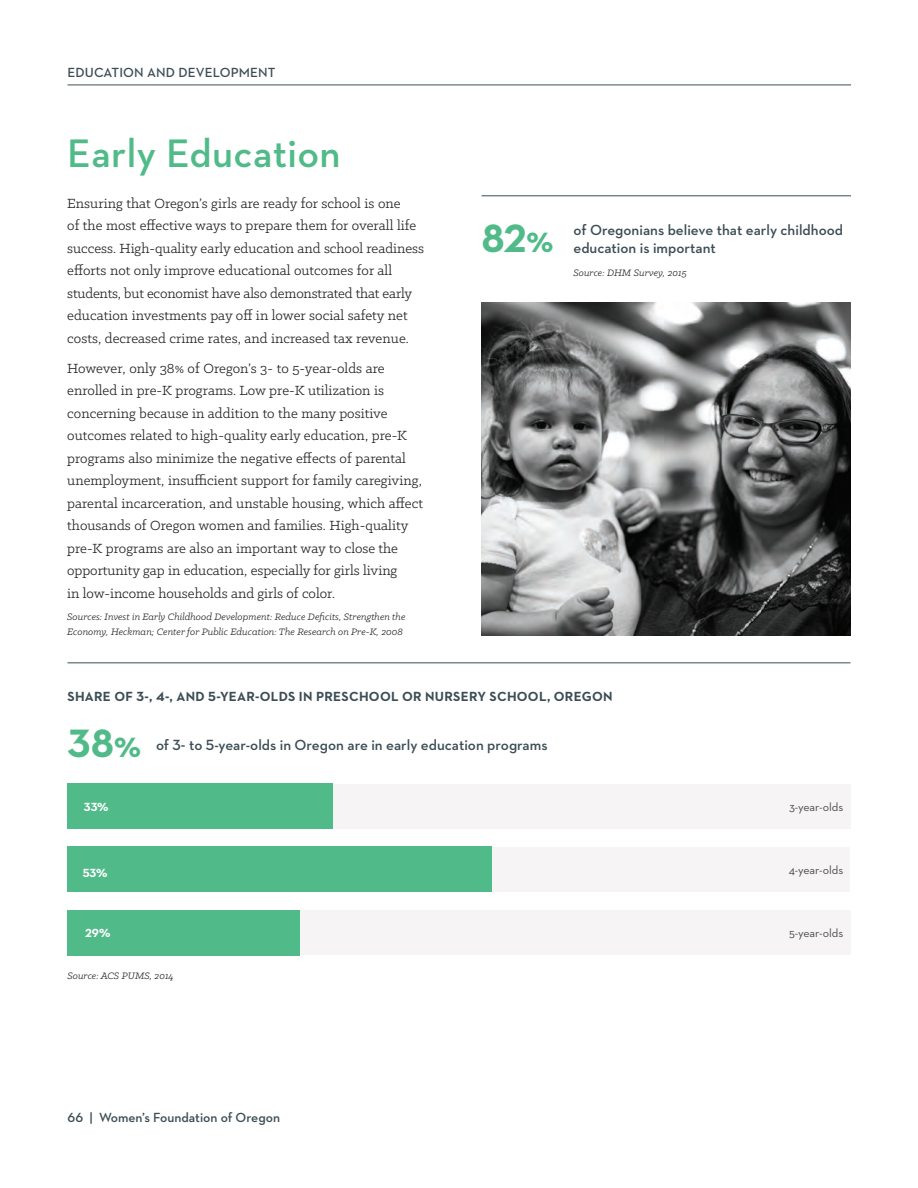
<style>
.page{position:relative;width:918px;height:1188px;background:#fff}
.page>*{position:absolute;margin:0;border:0;box-sizing:border-box;transform-origin:0 0}
.t1{font:600 40.5px "Neutraface 2 Text";letter-spacing:.01em;color:#50bb89}
.t2{font:700 40.2px "Neutraface 2 Text";color:#50bb89}
.t3{font:15px/22.5px "Klinic Slab";letter-spacing:.005em;color:#231f20}
.t4{font:600 15px/18px "Neutraface 2 Text";color:#3c4d55}
.t5{font:700 13.5px "Neutraface 2 Text";letter-spacing:.02em;color:#3c4d55}
.t6{font:600 13.5px "Neutraface 2 Text";color:#3c4d55}
.t7{font:12px "Neutraface 2 Text";color:#4b4c4d}
.t8{font:700 12px "Neutraface 2 Text";color:#fff}
.t9{font:italic 10.5px/15px "Klinic Slab";letter-spacing:.005em;color:#231f20}
.s1{font-size:28.35px}
.s2{font-weight:700;font-size:40.2px;color:#50bb89}
.s3{font-weight:700;font-size:28.35px;color:#50bb89}
</style>
<div class="page">
<hr style="left:68px;top:662px;width:782px;height:1px;background:#3c4d55">
<div style="left:68px;top:784px;width:782px;height:44px;background:#f6f4f4"></div>
<div style="left:68px;top:783px;width:265px;height:46px;background:#50bb89"></div>
<div style="left:69px;top:910px;width:781px;height:45px;background:#f6f4f4"></div>
<div style="left:68px;top:910px;width:232px;height:45px;background:#50bb89"></div>
<div style="left:68px;top:847px;width:782px;height:45px;background:#f6f4f4"></div>
<div style="left:68px;top:847px;width:424px;height:45px;background:#50bb89"></div>
<hr style="left:482px;top:195px;width:369px;height:1px;background:#3c4d55">
<img style="left:482px;top:303px;width:368px;height:332px">
<hr style="left:68px;top:85px;width:783px;height:1px;background:#3c4d55">
<p class="t6" style="left:68px;top:64px;width:210px">EDUCATION AND DEVELOPMENT</p>
<h1 class="t1" style="left:67px;top:128px;width:275px">Early Education</h1>
<p class="t3" style="left:67px;top:192px;width:358px">Ensuring that Oregon’s girls are ready for school is one<br>of the most effective ways to prepare them for overall life success. High-quality early education and school readiness efforts not only improve educational outcomes for all students, but economist have also demonstrated that early education investments pay off in lower social safety net costs, decreased crime rates, and increased tax revenue.</p>
<p class="t3" style="left:67px;top:357px;width:357px">However, only 38% of Oregon’s 3- to 5-year-olds are enrolled in pre-K programs. Low pre-K utilization is concerning because in addition to the many positive outcomes related to high-quality early education, pre-K programs also minimize the negative effects of parental unemployment, insufficient support for family caregiving, parental incarceration, and unstable housing, which affect thousands of Oregon women and families. High-quality pre-K programs are also an important way to close the opportunity gap in education, especially for girls living<br>in low-income households and girls of color.</p>
<p class="t9" style="left:67px;top:609px;width:340px">Sources: Invest in Early Childhood Development: Reduce Deficits, Strengthen the<br>Economy, Heckman; Center for Public Education: The Research on Pre-K, 2008</p>
<h2 class="t2" style="left:482px;top:212px;width:73px">82<span class="s1">%</span></h2>
<p class="t4" style="left:573px;top:221px;width:271px">of Oregonians believe that early childhood education is important</p>
<p class="t9" style="left:573px;top:265px;width:115px">Source: DHM Survey, 2015</p>
<p class="t5" style="left:68px;top:688px;width:547px">SHARE OF 3-, 4-, AND 5-YEAR-OLDS IN PRESCHOOL OR NURSERY SCHOOL, OREGON</p>
<p class="t4" style="left:68px;top:736px;width:481px"><span class="s2">38</span><span class="s3">%</span> of 3- to 5-year-olds in Oregon are in early education programs</p>
<p class="t8" style="left:84px;top:799px;width:26px">33%</p>
<p class="t7" style="left:789px;top:799px;width:56px">3-year-olds</p>
<p class="t8" style="left:83px;top:865px;width:26px">53%</p>
<p class="t7" style="left:789px;top:862px;width:56px">4-year-olds</p>
<p class="t8" style="left:85px;top:926px;width:27px">29%</p>
<p class="t7" style="left:789px;top:926px;width:56px">5-year-olds</p>
<p class="t9" style="left:68px;top:968px;width:108px">Source: ACS PUMS, 2014</p>
<p class="t6" style="left:68px;top:1109px;width:214px">66 | Women’s Foundation of Oregon</p>
</div>
